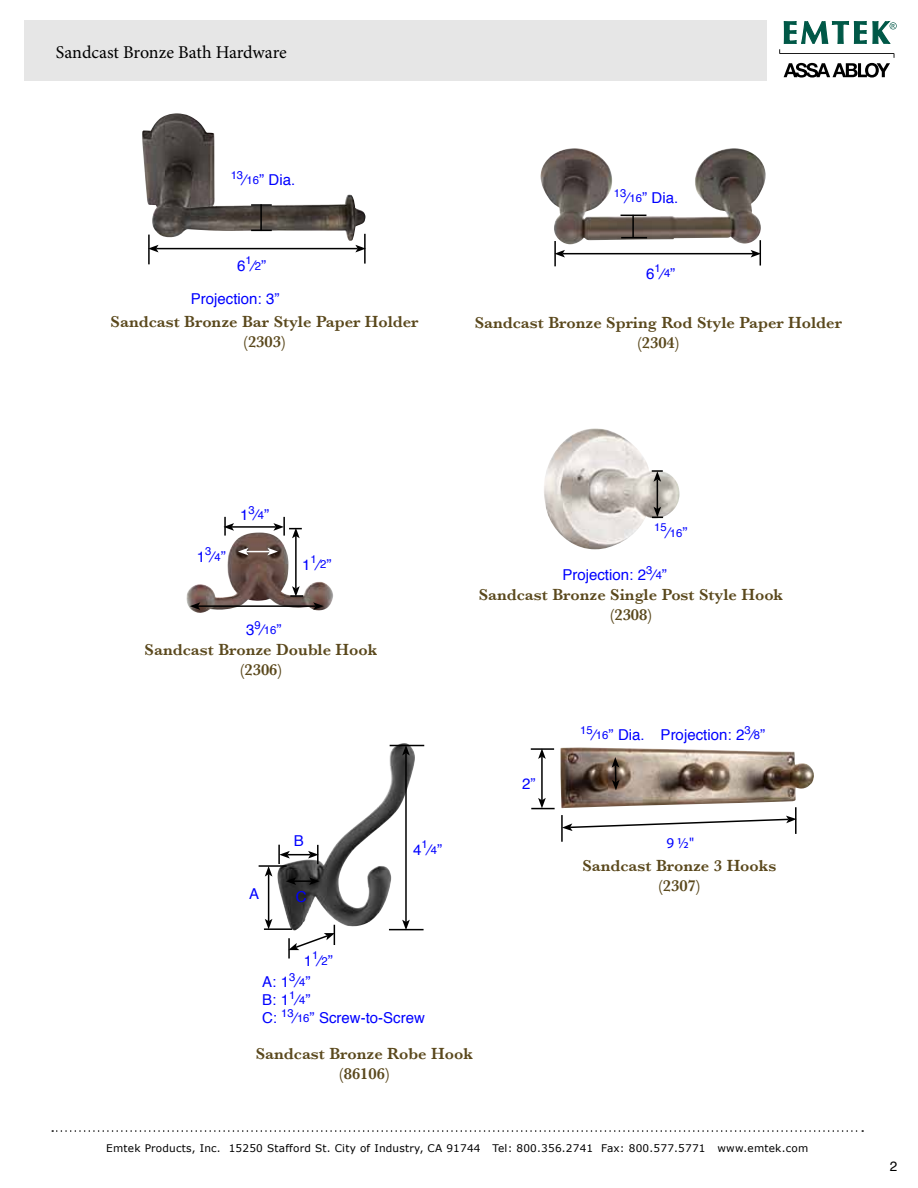
<style>
.page{position:relative;width:918px;height:1188px;background:#fff}
.page>*{position:absolute;margin:0;border:0;box-sizing:border-box;transform-origin:0 0}
.t1{font:18px "Minion Pro";letter-spacing:-.005em;color:#000}
.t2{font:600 16.5px/19.8px "Baskerville";color:#5a481c;text-align:center}
.t3{font:15px/18px "Helvetica";color:#00f}
.t4{font:15px "Myriad Pro";color:#00f}
.t5{font:13.5px "Helvetica";color:#000}
.t6{font:11.25px "Helvetica";color:#00f}
.t7{font:10.5px "Verdana";letter-spacing:.02em;color:#000}
.s1{font-size:11.25px}
.s2{font-size:15px}
</style>
<div class="page">
<div style="left:24px;top:21px;width:743px;height:60px;background:#e6e6e6"></div>
<svg style="left:52px;top:1130px;width:811px;height:2px"></svg>
<svg style="left:779px;top:20px;width:118px;height:58px"></svg>
<img style="left:541px;top:148px;width:187px;height:96px">
<img style="left:142px;top:113px;width:223px;height:128px">
<img style="left:277px;top:743px;width:138px;height:188px">
<img style="left:187px;top:533px;width:146px;height:80px">
<img style="left:560px;top:747px;width:254px;height:61px">
<img style="left:544px;top:428px;width:136px;height:121px">
<hr style="left:657px;top:479px;width:1px;height:30px;background:#000">
<hr style="left:198px;top:605px;width:118px;height:2px;background:#000">
<svg style="left:190px;top:602px;width:10px;height:8px"></svg>
<svg style="left:313px;top:602px;width:11px;height:8px"></svg>
<hr style="left:531px;top:748px;width:23px;height:2px;background:#000">
<hr style="left:541px;top:757px;width:2px;height:43px;background:#000">
<svg style="left:538px;top:748px;width:8px;height:11px"></svg>
<svg style="left:531px;top:798px;width:24px;height:11px"></svg>
<hr style="left:561px;top:815px;width:2px;height:27px;background:#000">
<hr style="left:795px;top:807px;width:2px;height:27px;background:#000">
<svg style="left:562px;top:816px;width:235px;height:15px"></svg>
<svg style="left:612px;top:757px;width:8px;height:33px"></svg>
<hr style="left:390px;top:745px;width:34px;height:1px;background:#000">
<hr style="left:389px;top:929px;width:35px;height:1px;background:#000">
<hr style="left:405px;top:753px;width:2px;height:169px;background:#000">
<svg style="left:402px;top:746px;width:8px;height:10px"></svg>
<svg style="left:402px;top:920px;width:8px;height:9px"></svg>
<hr style="left:156px;top:248px;width:202px;height:1px;background:#000">
<svg style="left:150px;top:245px;width:9px;height:7px"></svg>
<svg style="left:355px;top:245px;width:9px;height:7px"></svg>
<hr style="left:148px;top:235px;width:2px;height:29px;background:#000">
<hr style="left:364px;top:234px;width:2px;height:30px;background:#000">
<svg style="left:286px;top:877px;width:34px;height:8px"></svg>
<hr style="left:288px;top:938px;width:2px;height:21px;background:#000">
<svg style="left:288px;top:925px;width:47px;height:25px"></svg>
<svg style="left:238px;top:548px;width:40px;height:7px"></svg>
<hr style="left:232px;top:526px;width:44px;height:2px;background:#000">
<svg style="left:224px;top:517px;width:10px;height:19px"></svg>
<hr style="left:295px;top:536px;width:2px;height:53px;background:#000">
<svg style="left:273px;top:517px;width:29px;height:21px"></svg>
<svg style="left:290px;top:586px;width:13px;height:11px"></svg>
<hr style="left:251px;top:204px;width:21px;height:2px;background:#000">
<svg style="left:251px;top:230px;width:21px;height:1px"></svg>
<hr style="left:260px;top:204px;width:2px;height:27px;background:#000">
<hr style="left:554px;top:241px;width:2px;height:25px;background:#000">
<hr style="left:563px;top:253px;width:190px;height:1px;background:#000">
<svg style="left:554px;top:250px;width:11px;height:8px"></svg>
<svg style="left:751px;top:240px;width:10px;height:26px"></svg>
<svg style="left:621px;top:215px;width:25px;height:1px"></svg>
<svg style="left:621px;top:237px;width:26px;height:1px"></svg>
<hr style="left:632px;top:215px;width:2px;height:23px;background:#000">
<hr style="left:259px;top:865px;width:28px;height:2px;background:#000">
<hr style="left:264px;top:928px;width:28px;height:2px;background:#000">
<hr style="left:268px;top:874px;width:1px;height:47px;background:#000">
<svg style="left:265px;top:866px;width:7px;height:11px"></svg>
<svg style="left:265px;top:919px;width:7px;height:10px"></svg>
<svg style="left:278px;top:845px;width:41px;height:19px"></svg>
<svg style="left:652px;top:470px;width:11px;height:12px"></svg>
<svg style="left:652px;top:507px;width:11px;height:11px"></svg>
<p class="t1" style="left:56px;top:40px;width:232px">Sandcast Bronze Bath Hardware</p>
<p class="t3" style="left:231px;top:172px;width:66px"><sup>13</sup>⁄<span class="s1">16</span>” Dia.</p>
<p class="t3" style="left:237px;top:257px;width:31px">6<sup>1</sup>⁄<span class="s1">2</span>”</p>
<p class="t3" style="left:191px;top:290px;width:90px">Projection: 3”</p>
<p class="t2" style="left:111px;top:312px;width:309px">Sandcast Bronze Bar Style Paper Holder (2303)</p>
<p class="t3" style="left:614px;top:190px;width:66px"><sup>13</sup>⁄<span class="s1">16</span>” Dia.</p>
<p class="t3" style="left:646px;top:265px;width:31px">6<sup>1</sup>⁄<span class="s1">4</span>”</p>
<p class="t2" style="left:475px;top:313px;width:369px">Sandcast Bronze Spring Rod Style Paper Holder (2304)</p>
<p class="t3" style="left:197px;top:548px;width:31px">1<sup>3</sup>⁄<span class="s1">4</span>”</p>
<p class="t3" style="left:240px;top:506px;width:31px">1<sup>3</sup>⁄<span class="s1">4</span>”</p>
<p class="t3" style="left:246px;top:621px;width:37px">3<sup>9</sup>⁄<span class="s1">16</span>”</p>
<p class="t3" style="left:302px;top:556px;width:31px">1<sup>1</sup>⁄<span class="s1">2</span>”</p>
<p class="t2" style="left:145px;top:640px;width:234px">Sandcast Bronze Double Hook (2306)</p>
<p class="t3" style="left:249px;top:885px;width:12px">A</p>
<p class="t3" style="left:294px;top:832px;width:12px">B</p>
<p class="t3" style="left:296px;top:888px;width:12px">C</p>
<p class="t3" style="left:304px;top:952px;width:31px">1<sup>1</sup>⁄<span class="s1">2</span>”</p>
<p class="t3" style="left:413px;top:841px;width:31px">4<sup>1</sup>⁄<span class="s1">4</span>”</p>
<p class="t3" style="left:262px;top:973px;width:164px">A: 1<sup>3</sup>⁄<span class="s1">4</span>”<br>B: 1<sup>1</sup>⁄<span class="s1">4</span>”<br>C: <sup>13</sup>⁄<span class="s1">16</span>” Screw-to-Screw</p>
<p class="t6" style="left:654px;top:521px;width:35px">15<span class="s2">⁄</span>16<span class="s2">”</span></p>
<p class="t3" style="left:562px;top:566px;width:106px">Projection: 2<sup>3</sup>⁄<span class="s1">4</span>”</p>
<p class="t2" style="left:479px;top:585px;width:306px">Sandcast Bronze Single Post Style Hook (2308)</p>
<p class="t3" style="left:522px;top:775px;width:15px">2”</p>
<p class="t3" style="left:580px;top:727px;width:66px"><sup>15</sup>⁄<span class="s1">16</span>” Dia.</p>
<p class="t3" style="left:661px;top:727px;width:106px">Projection: 2<sup>3</sup>⁄<span class="s1">8</span>”</p>
<p class="t4" style="left:666px;top:834px;width:29px">9 1/2"</p>
<p class="t2" style="left:582px;top:855px;width:196px">Sandcast Bronze 3 Hooks (2307)</p>
<p class="t2" style="left:256px;top:1044px;width:219px">Sandcast Bronze Robe Hook (86106)</p>
<p class="t7" style="left:106px;top:1141px;width:703px">Emtek Products, Inc. 15250 Stafford St. City of Industry, CA 91744 Tel: 800.356.2741 Fax: 800.577.5771 www.emtek.com</p>
<p class="t5" style="left:890px;top:1156px;width:9px">2</p>
</div>
